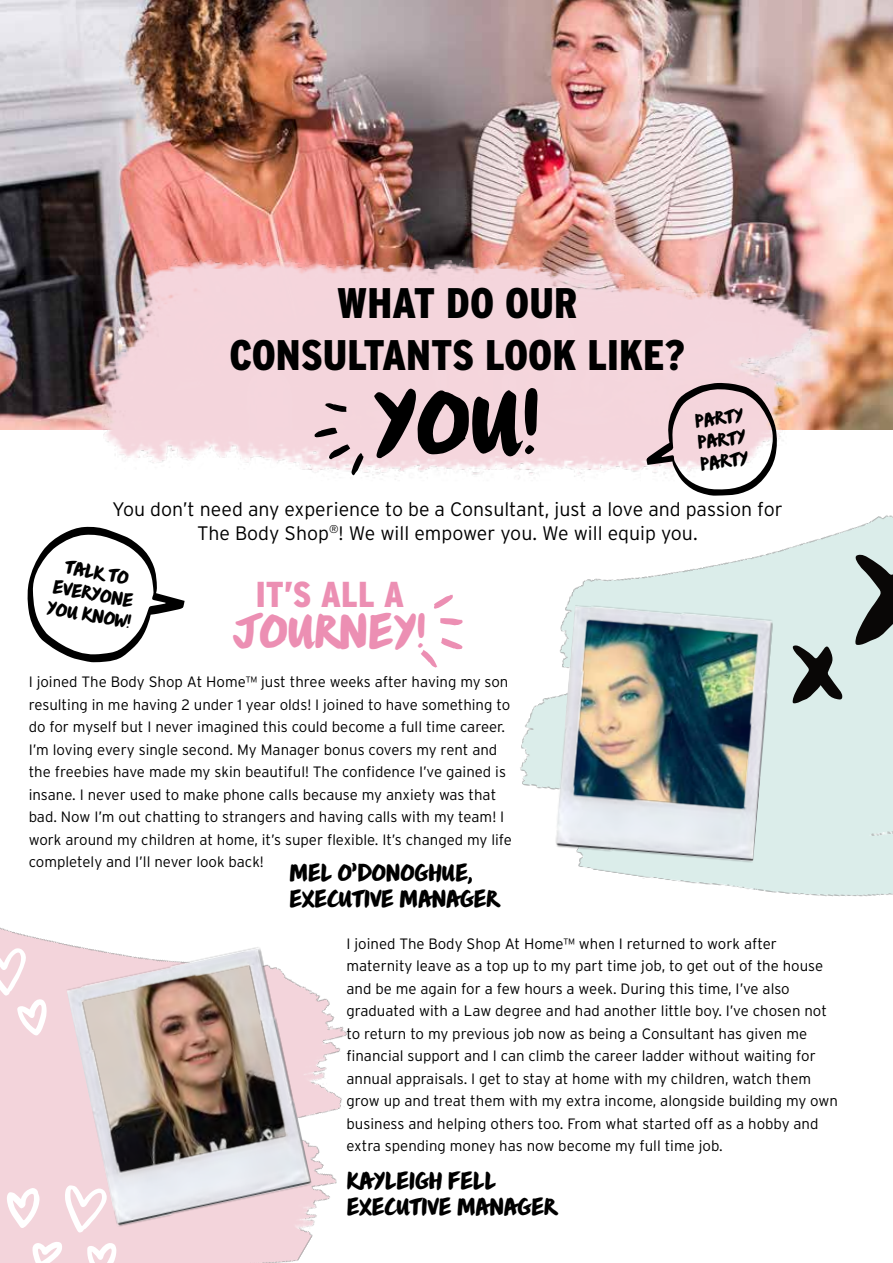
<style>
.page{position:relative;width:893px;height:1263px;background:#fff}
.page>*{position:absolute;margin:0;border:0;box-sizing:border-box;transform-origin:0 0}
.t1{font:85.5px "TBS Wild Reine";color:#000}
.t2{font:45px "TBS Wild Reine";color:#ec8fb3}
.t3{font:900 condensed 42.75px/51.3px "Interstate";color:#000;text-align:center}
.t4{font:900 condensed 36px "Interstate";color:#ec8fb3}
.t5{font:22.5px/25.5px "TBS Wild Reine";color:#000}
.t6{font:300 19.5px/23.4px "Interstate";color:#000;text-align:center}
.t7{font:18px/21.6px "TBS Wild Reine";color:#000;text-align:center}
.t8{font:300 15px/22.5px "Interstate";color:#000}
</style>
<div class="page">
<img style="left:0;top:927px;width:347px;height:334px">
<img style="left:0;top:1261px;width:293px;height:2px">
<svg style="left:7px;top:1187px;width:33px;height:41px"></svg>
<svg style="left:87px;top:1248px;width:29px;height:15px"></svg>
<svg style="left:32px;top:1242px;width:31px;height:21px"></svg>
<svg style="left:0;top:948px;width:47px;height:88px"></svg>
<svg style="left:27px;top:562px;width:9px;height:70px"></svg>
<img style="left:0;top:0;width:36px;height:430px">
<img style="left:36px;top:0;width:857px;height:897px">
<img style="left:552px;top:582px;width:224px;height:304px">
<img style="left:62px;top:927px;width:255px;height:321px">
<svg style="left:314px;top:428px;width:24px;height:9px"></svg>
<svg style="left:329px;top:444px;width:35px;height:31px"></svg>
<svg style="left:325px;top:403px;width:22px;height:9px"></svg>
<svg style="left:646px;top:383px;width:131px;height:113px"></svg>
<h3 class="t3" style="left:230px;top:277px;width:457px">WHAT DO OUR<br>CONSULTANTS LOOK LIKE?</h3>
<h1 class="t1" style="left:372px;top:364px;width:171px">YOU!</h1>
<p class="t7" style="left:694px;top:410px;width:50px;text-align:justify;rotate:-7deg">PARTY PARTY PARTY</p>
<h3 class="t6" style="left:112px;top:498px;width:672px">You don’t need any experience to be a Consultant, just a love and passion for<br>The Body Shop<sup>®</sup>! We will empower you. We will equip you.</h3>
<p class="t7" style="left:56px;top:554px;width:87px;rotate:10deg">TALK TO<br>EVERYONE<br>YOU KNOW!</p>
<h3 class="t4" style="left:256px;top:573px;width:150px">IT’S ALL A</h3>
<h2 class="t2" style="left:233px;top:601px;width:195px">JOURNEY!</h2>
<p class="t8" style="left:29px;top:671px;width:485px">I joined The Body Shop At Home™ just three weeks after having my son resulting in me having 2 under 1 year olds! I joined to have something to do for myself but I never imagined this could become a full time career.<br>I’m loving every single second. My Manager bonus covers my rent and the freebies have made my skin beautiful! The confidence I’ve gained is insane. I never used to make phone calls because my anxiety was that bad. Now I’m out chatting to strangers and having calls with my team! I work around my children at home, it’s super flexible. It’s changed my life completely and I’ll never look back!</p>
<h3 class="t5" style="left:289px;top:860px;width:211px">MEL O’DONOGHUE,<br>EXECUTIVE MANAGER</h3>
<p class="t8" style="left:346px;top:932px;width:493px">I joined The Body Shop At Home™ when I returned to work after maternity leave as a top up to my part time job, to get out of the house and be me again for a few hours a week. During this time, I’ve also graduated with a Law degree and had another little boy. I’ve chosen not to return to my previous job now as being a Consultant has given me financial support and I can climb the career ladder without waiting for annual appraisals. I get to stay at home with my children, watch them grow up and treat them with my extra income, alongside building my own business and helping others too. From what started off as a hobby and extra spending money has now become my full time job.</p>
<h3 class="t5" style="left:346px;top:1168px;width:211px">KAYLEIGH FELL<br>EXECUTIVE MANAGER</h3>
</div>
